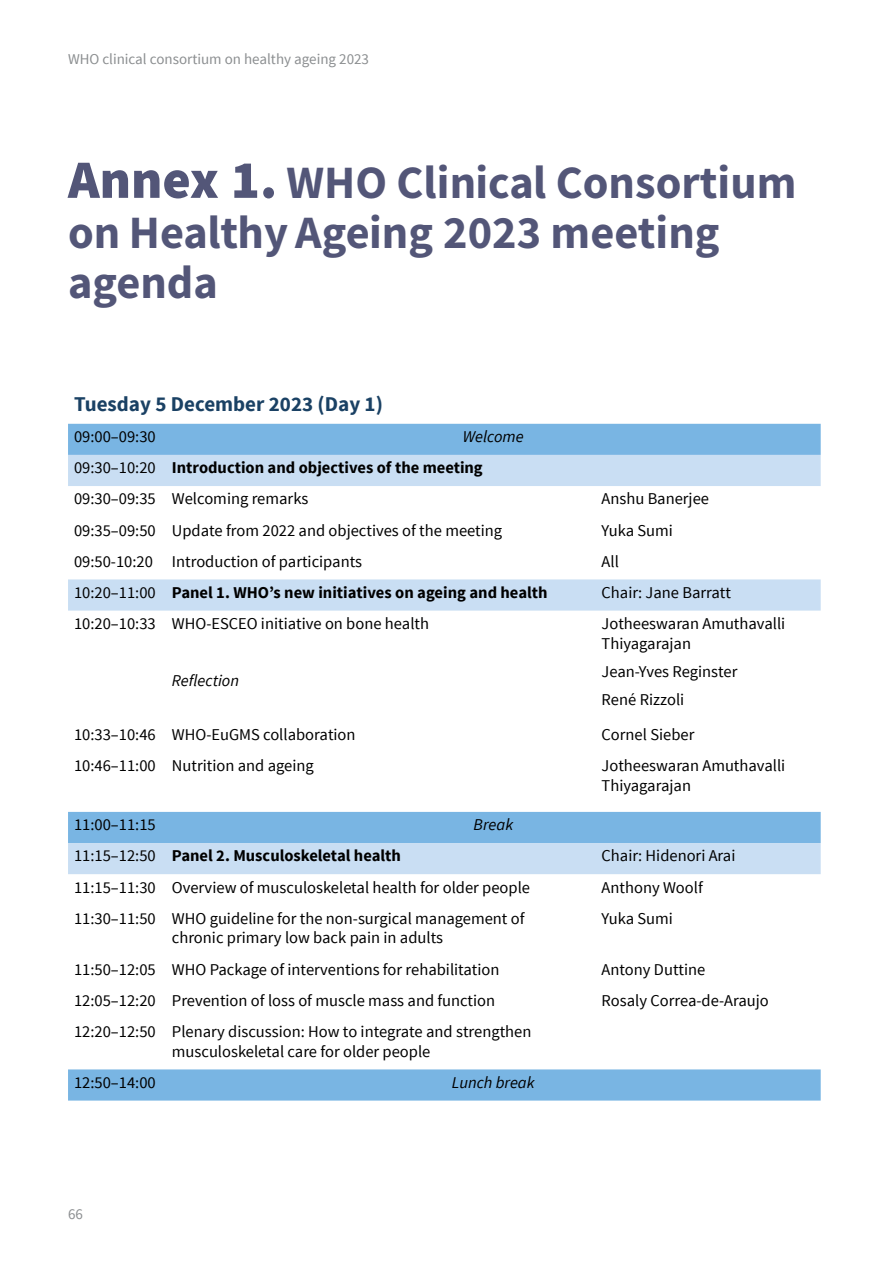
<style>
.page{position:relative;width:893px;height:1263px;background:#fff}
.page>*{position:absolute;margin:0;border:0;box-sizing:border-box;transform-origin:0 0}
.t1{font:46.5px/50.1px "Source Sans Variable";color:#535678}
.t2{font:700 21px "Source Sans Pro";color:#1a4164}
.t3{font:16.5px/19.8px "Source Sans Pro";color:#000}
.t4{font:700 16.5px "Source Sans Pro";color:#000}
.t5{font:italic 16.5px "Source Sans Pro";color:#000}
.t6{font:15px "Source Sans Pro";color:#8b8e90}
.s1{font-size:54px}
.s2{font-style:italic}
.s3{font-weight:700}
.s4{font-weight:400}
</style>
<div class="page">
<svg style="left:68px;top:424px;width:753px;height:676px"></svg>
<svg style="left:68px;top:455px;width:753px;height:419px"></svg>
<p class="t6" style="left:68px;top:50px;width:302px">WHO clinical consortium on healthy ageing 2023</p>
<h1 class="t1" style="left:68px;top:158px;width:730px"><span class="s1">Annex 1.</span> WHO Clinical Consortium on Healthy Ageing 2023 meeting agenda</h1>
<p class="t2" style="left:74px;top:391px;width:310px">Tuesday 5 December 2023 (Day 1)</p>
<p class="t3" style="left:74px;top:427px;width:83px">09:00–09:30</p>
<p class="t3" style="left:74px;top:421px;width:451px;line-height:31.2px;text-indent:389px"><span class="s2">Welcome<br></span>09:30–10:20 <span class="s3">Introduction and objectives of the meeting<br></span>09:30–09:35 Welcoming remarks</p>
<p class="t3" style="left:602px;top:489px;width:109px">Anshu Banerjee</p>
<p class="t3" style="left:74px;top:520px;width:430px">09:35–09:50 Update from 2022 and objectives of the meeting</p>
<p class="t3" style="left:602px;top:520px;width:73px">Yuka Sumi</p>
<p class="t3" style="left:74px;top:552px;width:290px">09:50-10:20 Introduction of participants</p>
<p class="t3" style="left:602px;top:552px;width:19px">All</p>
<p class="t4" style="left:74px;top:582px;width:475px"><span class="s4">10:20–11:00</span> Panel 1. WHO’s new initiatives on ageing and health</p>
<p class="t3" style="left:602px;top:583px;width:131px">Chair: Jane Barratt</p>
<p class="t3" style="left:74px;top:614px;width:357px">10:20–10:33 WHO-ESCEO initiative on bone health</p>
<p class="t3" style="left:602px;top:614px;width:185px">Jotheeswaran Amuthavalli<br>Thiyagarajan</p>
<p class="t3" style="left:602px;top:658px;width:137px;line-height:28.3px">Jean-Yves Reginster<br>René Rizzoli</p>
<p class="t5" style="left:172px;top:670px;width:69px">Reflection</p>
<p class="t3" style="left:74px;top:725px;width:283px">10:33–10:46 WHO-EuGMS collaboration</p>
<p class="t3" style="left:602px;top:725px;width:94px">Cornel Sieber</p>
<p class="t3" style="left:74px;top:756px;width:241px">10:46–11:00 Nutrition and ageing</p>
<p class="t3" style="left:602px;top:756px;width:185px">Jotheeswaran Amuthavalli<br>Thiyagarajan</p>
<p class="t3" style="left:74px;top:815px;width:83px">11:00–11:15</p>
<p class="t5" style="left:473px;top:815px;width:41px">Break</p>
<p class="t4" style="left:74px;top:845px;width:328px"><span class="s4">11:15–12:50</span> Panel 2. Musculoskeletal health</p>
<p class="t3" style="left:602px;top:846px;width:135px">Chair: Hidenori Arai</p>
<p class="t3" style="left:74px;top:877px;width:458px">11:15–11:30 Overview of musculoskeletal health for older people</p>
<p class="t3" style="left:602px;top:877px;width:103px">Anthony Woolf</p>
<p class="t3" style="left:172px;top:908px;width:354px;text-indent:-98px">11:30–11:50 WHO guideline for the non-surgical management of chronic primary low back pain in adults</p>
<p class="t3" style="left:602px;top:908px;width:73px">Yuka Sumi</p>
<p class="t3" style="left:74px;top:959px;width:427px">11:50–12:05 WHO Package of interventions for rehabilitation</p>
<p class="t3" style="left:602px;top:959px;width:105px">Antony Duttine</p>
<p class="t3" style="left:74px;top:991px;width:423px">12:05–12:20 Prevention of loss of muscle mass and function</p>
<p class="t3" style="left:602px;top:991px;width:169px">Rosaly Correa-de-Araujo</p>
<p class="t3" style="left:74px;top:1022px;width:459px;text-align:center">12:20–12:50 Plenary discussion: How to integrate and strengthen musculoskeletal care for older people</p>
<p class="t3" style="left:74px;top:1073px;width:83px">12:50–14:00</p>
<p class="t5" style="left:452px;top:1072px;width:84px">Lunch break</p>
<p class="t6" style="left:68px;top:1205px;width:16px">66</p>
</div>
